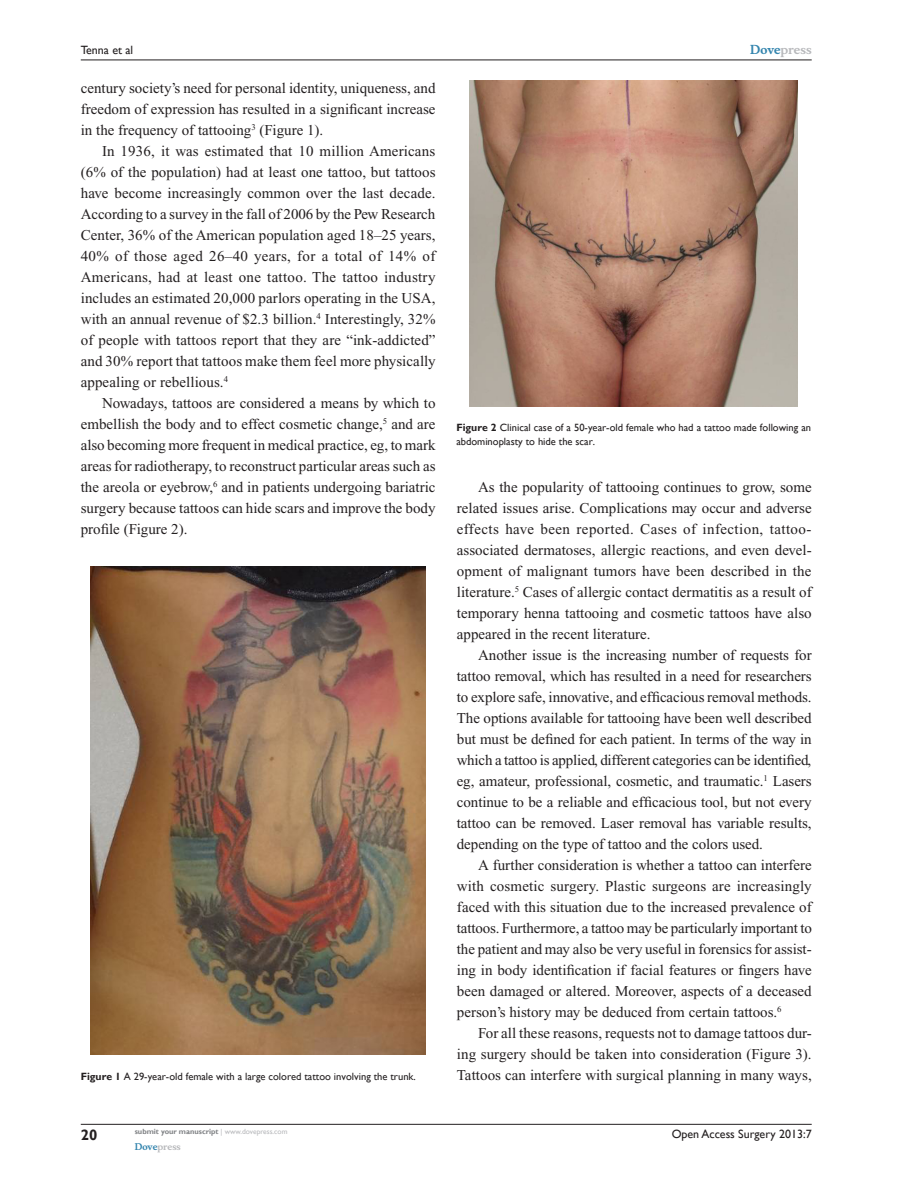
<style>
.page{position:relative;width:918px;height:1188px;background:#fff}
.page>*{position:absolute;margin:0;border:0;box-sizing:border-box;transform-origin:0 0}
.Tx{font:15px/21px "Times New Roman";color:#231f20;text-align:justify}
.RunFolio-V{font:700 15px "Gill Sans";color:#231f20}
.RunF-V{font:12px "Gill Sans";color:#231f20}
.RunH-Brand-V{font:700 12px "Musee";color:#b8b9bc}
.RunH-V{font:12px "Gill Sans";color:#231f20}
.FC{font:10.5px/13.5px "Gill Sans";color:#231f20}
.RunF-Brand-V{font:700 9px "Musee";color:#b8b9bc}
.RunF-SubmityourMS-V{font:700 7.5px "Gill Sans";color:#808285}
.s1{color:#3485ae}
.s2{font-weight:700}
.s3{font-weight:400;color:#b8b9bc}
</style>
<div class="page">
<hr style="left:81px;top:1124px;width:731px;height:1px;background:#231f20">
<hr style="left:81px;top:60px;width:731px;height:1px;background:#231f20">
<img style="left:91px;top:567px;width:335px;height:487px">
<img style="left:470px;top:81px;width:328px;height:325px">
<p class="RunH-V" style="left:81px;top:43px;width:54px">Tenna et al</p>
<p class="Tx" style="left:81px;top:77px;width:356px">century society’s need for personal identity, uniqueness, and freedom of expression has resulted in a significant increase in the frequency of tattooing<sup>3</sup> (Figure 1).</p>
<p class="Tx" style="left:81px;top:140px;width:356px;text-indent:21px">In 1936, it was estimated that 10 million Americans (6% of the population) had at least one tattoo, but tattoos have become increasingly common over the last decade.<br>According to a survey in the fall of 2006 by the Pew Research Center, 36% of the American population aged 18–25 years, 40% of those aged 26–40 years, for a total of 14% of Americans, had at least one tattoo. The tattoo industry includes an estimated 20,000 parlors operating in the USA, with an annual revenue of $2.3 billion.<sup>4</sup> Interestingly, 32% of people with tattoos report that they are “ink-addicted” and 30% report that tattoos make them feel more physically appealing or rebellious.<sup>4</sup></p>
<p class="Tx" style="left:81px;top:392px;width:356px;text-indent:21px">Nowadays, tattoos are considered a means by which to embellish the body and to effect cosmetic change,<sup>5</sup> and are also becoming more frequent in medical practice, eg, to mark areas for radiotherapy, to reconstruct particular areas such as the areola or eyebrow,<sup>6</sup> and in patients undergoing bariatric surgery because tattoos can hide scars and improve the body profile (Figure 2).</p>
<p class="RunH-Brand-V" style="left:750px;top:43px;width:63px"><span class="s1">Dove</span>press</p>
<p class="FC" style="left:456px;top:421px;width:356px"><span class="s2">Figure 2</span> Clinical case of a 50-year-old female who had a tattoo made following an abdominoplasty to hide the scar.</p>
<p class="Tx" style="left:457px;top:476px;width:356px;text-indent:21px">As the popularity of tattooing continues to grow, some related issues arise. Complications may occur and adverse effects have been reported. Cases of infection, tattoo&shy;associated dermatoses, allergic reactions, and even devel&shy;opment of malignant tumors have been described in the literature.<sup>5</sup> Cases of allergic contact dermatitis as a result of temporary henna tattooing and cosmetic tattoos have also appeared in the recent literature.</p>
<p class="Tx" style="left:457px;top:644px;width:356px;text-indent:21px">Another issue is the increasing number of requests for tattoo removal, which has resulted in a need for researchers to explore safe, innovative, and efficacious removal methods.<br>The options available for tattooing have been well described but must be defined for each patient. In terms of the way in which a tattoo is applied, different categories can be identified, eg, amateur, professional, cosmetic, and traumatic.<sup>1</sup> Lasers continue to be a reliable and efficacious tool, but not every tattoo can be removed. Laser removal has variable results, depending on the type of tattoo and the colors used.</p>
<p class="Tx" style="left:457px;top:854px;width:356px;text-indent:21px">A further consideration is whether a tattoo can interfere with cosmetic surgery. Plastic surgeons are increasingly faced with this situation due to the increased prevalence of tattoos. Furthermore, a tattoo may be particularly important to the patient and may also be very useful in forensics for assist&shy;ing in body identification if facial features or fingers have been damaged or altered. Moreover, aspects of a deceased person’s history may be deduced from certain tattoos.<sup>6</sup></p>
<p class="Tx" style="left:457px;top:1022px;width:356px;text-align:right">For all these reasons, requests not to damage tattoos dur&shy;ing surgery should be taken into consideration (Figure 3).</p>
<p class="FC" style="left:81px;top:1069px;width:337px"><span class="s2">Figure 1</span> A 29-year-old female with a large colored tattoo involving the trunk.</p>
<p class="Tx" style="left:457px;top:1064px;width:356px">Tattoos can interfere with surgical planning in many ways,</p>
<p class="RunFolio-V" style="left:81px;top:1126px;width:18px">20</p>
<p class="RunF-SubmityourMS-V" style="left:135px;top:1127px;width:154px">submit your manuscript <span class="s3">| www.dovepress.com</span></p>
<p class="RunF-Brand-V" style="left:135px;top:1141px;width:48px"><span class="s1">Dove</span>press</p>
<p class="RunF-V" style="left:672px;top:1127px;width:142px">Open Access Surgery 2013:7</p>
</div>
